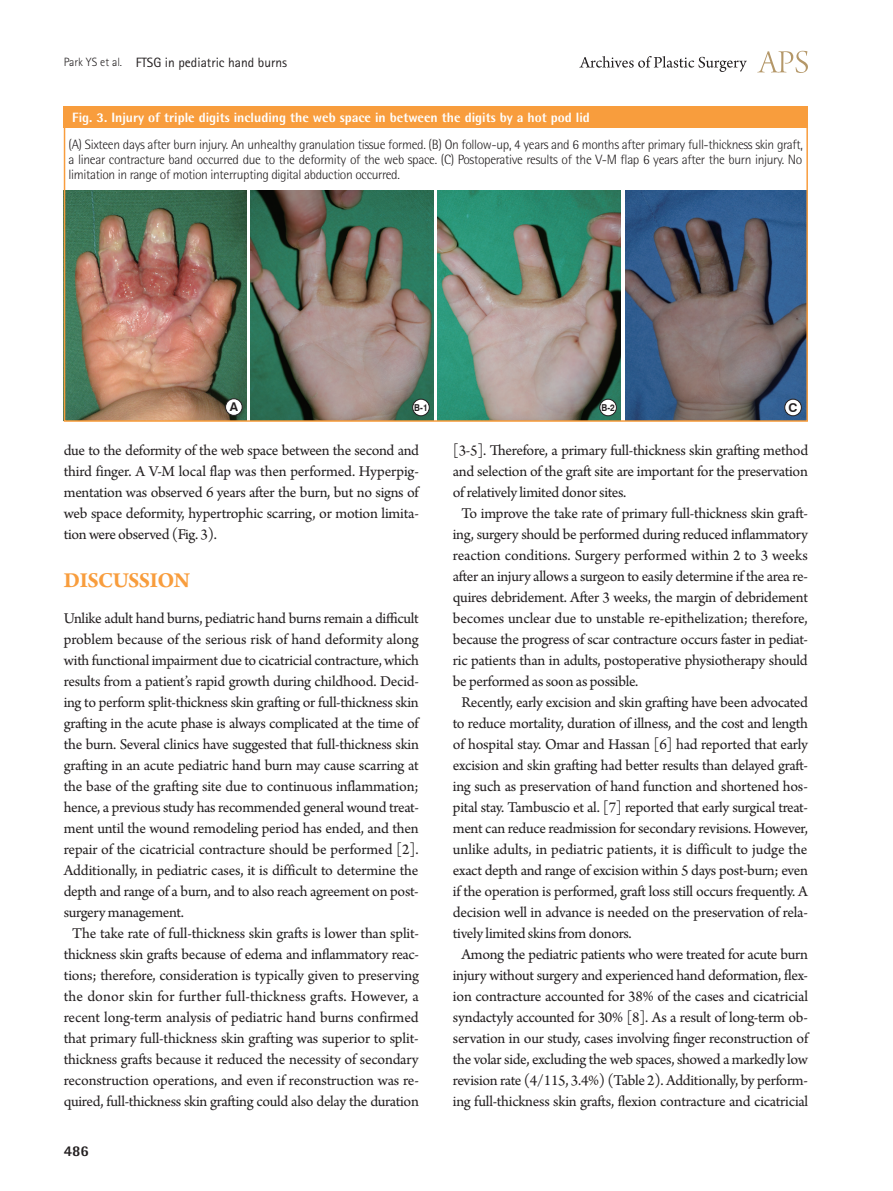
<style>
.page{position:relative;width:893px;height:1191px;background:#fff}
.page>*{position:absolute;margin:0;border:0;box-sizing:border-box;transform-origin:0 0}
.t1{font:700 22.5px "Arno Pro";letter-spacing:-.02em;color:#f89d3d}
.t2{font:15.75px/21px "Arno Pro";letter-spacing:-.02em;color:#231f20;text-align:justify}
.t3{font:15.75px "Arno Pro";color:#231f20}
.t4{font:15.75px "Arno Pro";letter-spacing:.01em;color:#231f20}
.t5{font:800 15px "Rotis Semi Sans Std";color:#231f20}
.t6{font:300 13.5px/15px "Rotis Semi Sans Std";letter-spacing:-.025em;color:#231f20;text-align:justify}
.t7{font:800 13.5px "Rotis Semi Sans Std";color:#fff}
.t8{font:13.5px "Rotis Sans Serif Std";color:#231f20}
.t9{font:700 12.15px "Swiss 721 BT";color:#231f20}
.t10{font:700 9.45px "Swiss 721 BT";color:#231f20;scale:.87 1}
.s1{font-weight:300;font-size:12px}
</style>
<div class="page">
<svg style="left:757px;top:51px;width:51px;height:22px"></svg>
<svg style="left:579px;top:56px;width:168px;height:16px"></svg>
<div style="left:64px;top:106px;width:744px;height:22px;background:#f89d3d"></div>
<img style="left:67px;top:190px;width:180px;height:229px">
<div style="left:226px;top:399px;width:16px;height:16px;background:#fff;border-radius:50%"></div>
<div style="left:225px;top:398px;width:17px;height:17px;border:1px solid #231f20;border-radius:50%"></div>
<img style="left:251px;top:190px;width:183px;height:229px">
<div style="left:413px;top:399px;width:16px;height:17px;background:#fff;border-radius:50%"></div>
<div style="left:412px;top:399px;width:17px;height:17px;border:1px solid #231f20;border-radius:50%"></div>
<img style="left:438px;top:190px;width:183px;height:229px">
<div style="left:600px;top:399px;width:16px;height:17px;background:#fff;border-radius:50%"></div>
<div style="left:600px;top:399px;width:17px;height:17px;border:1px solid #231f20;border-radius:50%"></div>
<img style="left:625px;top:190px;width:180px;height:229px">
<div style="left:785px;top:399px;width:16px;height:17px;background:#fff;border-radius:50%"></div>
<div style="left:784px;top:399px;width:17px;height:17px;border:1px solid #231f20;border-radius:50%"></div>
<div style="left:64px;top:106px;width:744px;height:316px;border:2px solid #f89d3d"></div>
<p class="t8" style="left:64px;top:54px;width:225px"><span class="s1">Park YS et al.</span> FTSG in pediatric hand burns</p>
<p class="t7" style="left:72px;top:108px;width:519px">Fig. 3. Injury of triple digits including the web space in between the digits by a hot pod lid</p>
<p class="t6" style="left:69px;top:137px;width:736px">(A) Sixteen days after burn injury. An unhealthy granulation tissue formed. (B) On follow-up, 4 years and 6 months after primary full-thickness skin graft, a linear contracture band occurred due to the deformity of the web space. (C) Postoperative results of the V-M flap 6 years after the burn injury. No limitation in range of motion interrupting digital abduction occurred.</p>
<p class="t9" style="left:230px;top:399px;width:10px">A</p>
<p class="t10" style="left:414px;top:402px;width:17px">B-1</p>
<p class="t10" style="left:601px;top:402px;width:17px">B-2</p>
<p class="t9" style="left:788px;top:400px;width:10px">C</p>
<p class="t2" style="left:64px;top:441px;width:357px">due to the deformity of the web space between the second and third finger. A V-M local flap was then performed. Hyperpig&shy;mentation was observed 6 years after the burn, but no signs of web space deformity, hypertrophic scarring, or motion limita&shy;tion were observed (Fig. 3).</p>
<h1 class="t1" style="left:64px;top:567px;width:128px">DISCUSSION</h1>
<p class="t2" style="left:64px;top:609px;width:357px">Unlike adult hand burns, pediatric hand burns remain a difficult</p>
<p class="t2" style="left:64px;top:630px;width:356px">problem because of the serious risk of hand deformity along</p>
<p class="t2" style="left:64px;top:651px;width:357px">with functional impairment due to cicatricial contracture, which</p>
<p class="t2" style="left:64px;top:672px;width:357px">results from a patient’s rapid growth during childhood. Decid-</p>
<p class="t2" style="left:64px;top:693px;width:357px">ing to perform split-thickness skin grafting or full-thickness skin</p>
<p class="t2" style="left:64px;top:714px;width:356px">grafting in the acute phase is always complicated at the time of</p>
<p class="t2" style="left:64px;top:735px;width:357px">the burn. Several clinics have suggested that full-thickness skin</p>
<p class="t2" style="left:64px;top:756px;width:356px">grafting in an acute pediatric hand burn may cause scarring at</p>
<p class="t2" style="left:64px;top:777px;width:356px">the base of the grafting site due to continuous inflammation;</p>
<p class="t2" style="left:64px;top:798px;width:357px">hence, a previous study has recommended general wound treat-</p>
<p class="t2" style="left:64px;top:819px;width:356px">ment until the wound remodeling period has ended, and then</p>
<p class="t2" style="left:64px;top:840px;width:356px">repair of the cicatricial contracture should be performed [2].</p>
<p class="t2" style="left:64px;top:861px;width:356px">Additionally, in pediatric cases, it is difficult to determine the</p>
<p class="t2" style="left:64px;top:882px;width:356px">depth and range of a burn, and to also reach agreement on post-</p>
<p class="t2" style="left:64px;top:903px;width:122px">surgery management.</p>
<p class="t2" style="left:72px;top:924px;width:348px">The take rate of full-thickness skin grafts is lower than split-</p>
<p class="t2" style="left:64px;top:945px;width:357px">thickness skin grafts because of edema and inflammatory reac-</p>
<p class="t2" style="left:64px;top:966px;width:357px">tions; therefore, consideration is typically given to preserving</p>
<p class="t4" style="left:64px;top:987px;width:356px">the donor skin for further full-thickness grafts. However, a</p>
<p class="t2" style="left:64px;top:1008px;width:356px">recent long-term analysis of pediatric hand burns confirmed</p>
<p class="t2" style="left:64px;top:1029px;width:356px">that primary full-thickness skin grafting was superior to split-</p>
<p class="t2" style="left:64px;top:1050px;width:356px">thickness grafts because it reduced the necessity of secondary</p>
<p class="t2" style="left:64px;top:1070px;width:357px">reconstruction operations, and even if reconstruction was re-</p>
<p class="t2" style="left:64px;top:1091px;width:357px">quired, full-thickness skin grafting could also delay the duration</p>
<p class="t5" style="left:64px;top:1141px;width:27px">486</p>
<p class="t2" style="left:453px;top:440px;width:357px">[3-5]. Therefore, a primary full-thickness skin grafting method</p>
<p class="t2" style="left:453px;top:461px;width:357px">and selection of the graft site are important for the preservation</p>
<p class="t2" style="left:453px;top:482px;width:175px">of relatively limited donor sites.</p>
<p class="t2" style="left:461px;top:503px;width:348px">To improve the take rate of primary full-thickness skin graft-</p>
<p class="t2" style="left:453px;top:524px;width:357px">ing, surgery should be performed during reduced inflammatory</p>
<p class="t3" style="left:453px;top:546px;width:356px">reaction conditions. Surgery performed within 2 to 3 weeks</p>
<p class="t2" style="left:453px;top:566px;width:357px">after an injury allows a surgeon to easily determine if the area re-</p>
<p class="t2" style="left:453px;top:587px;width:357px">quires debridement. After 3 weeks, the margin of debridement</p>
<p class="t2" style="left:453px;top:608px;width:356px">becomes unclear due to unstable re-epithelization; therefore,</p>
<p class="t2" style="left:453px;top:629px;width:357px">because the progress of scar contracture occurs faster in pediat-</p>
<p class="t2" style="left:453px;top:650px;width:356px">ric patients than in adults, postoperative physiotherapy should</p>
<p class="t2" style="left:453px;top:671px;width:187px">be performed as soon as possible.</p>
<p class="t2" style="left:461px;top:692px;width:348px">Recently, early excision and skin grafting have been advocated</p>
<p class="t2" style="left:453px;top:713px;width:357px">to reduce mortality, duration of illness, and the cost and length</p>
<p class="t2" style="left:453px;top:734px;width:357px">of hospital stay. Omar and Hassan [6] had reported that early</p>
<p class="t2" style="left:453px;top:755px;width:357px">excision and skin grafting had better results than delayed graft-</p>
<p class="t2" style="left:453px;top:776px;width:357px">ing such as preservation of hand function and shortened hos-</p>
<p class="t2" style="left:453px;top:797px;width:357px">pital stay. Tambuscio et al. [7] reported that early surgical treat-</p>
<p class="t2" style="left:453px;top:818px;width:357px">ment can reduce readmission for secondary revisions. However,</p>
<p class="t3" style="left:453px;top:840px;width:356px">unlike adults, in pediatric patients, it is difficult to judge the</p>
<p class="t2" style="left:453px;top:860px;width:357px">exact depth and range of excision within 5 days post-burn; even</p>
<p class="t2" style="left:453px;top:881px;width:357px">if the operation is performed, graft loss still occurs frequently. A</p>
<p class="t2" style="left:453px;top:902px;width:357px">decision well in advance is needed on the preservation of rela-</p>
<p class="t2" style="left:453px;top:923px;width:180px">tively limited skins from donors.</p>
<p class="t2" style="left:461px;top:944px;width:348px">Among the pediatric patients who were treated for acute burn</p>
<p class="t2" style="left:453px;top:965px;width:357px">injury without surgery and experienced hand deformation, flex-</p>
<p class="t2" style="left:453px;top:986px;width:357px">ion contracture accounted for 38% of the cases and cicatricial</p>
<p class="t2" style="left:453px;top:1007px;width:357px">syndactyly accounted for 30% [8]. As a result of long-term ob-</p>
<p class="t2" style="left:453px;top:1028px;width:357px">servation in our study, cases involving finger reconstruction of</p>
<p class="t2" style="left:453px;top:1049px;width:357px">the volar side, excluding the web spaces, showed a markedly low</p>
<p class="t2" style="left:453px;top:1070px;width:357px">revision rate (4/115, 3.4%) (Table 2). Additionally, by perform-</p>
<p class="t2" style="left:453px;top:1091px;width:357px">ing full-thickness skin grafts, flexion contracture and cicatricial</p>
</div>
